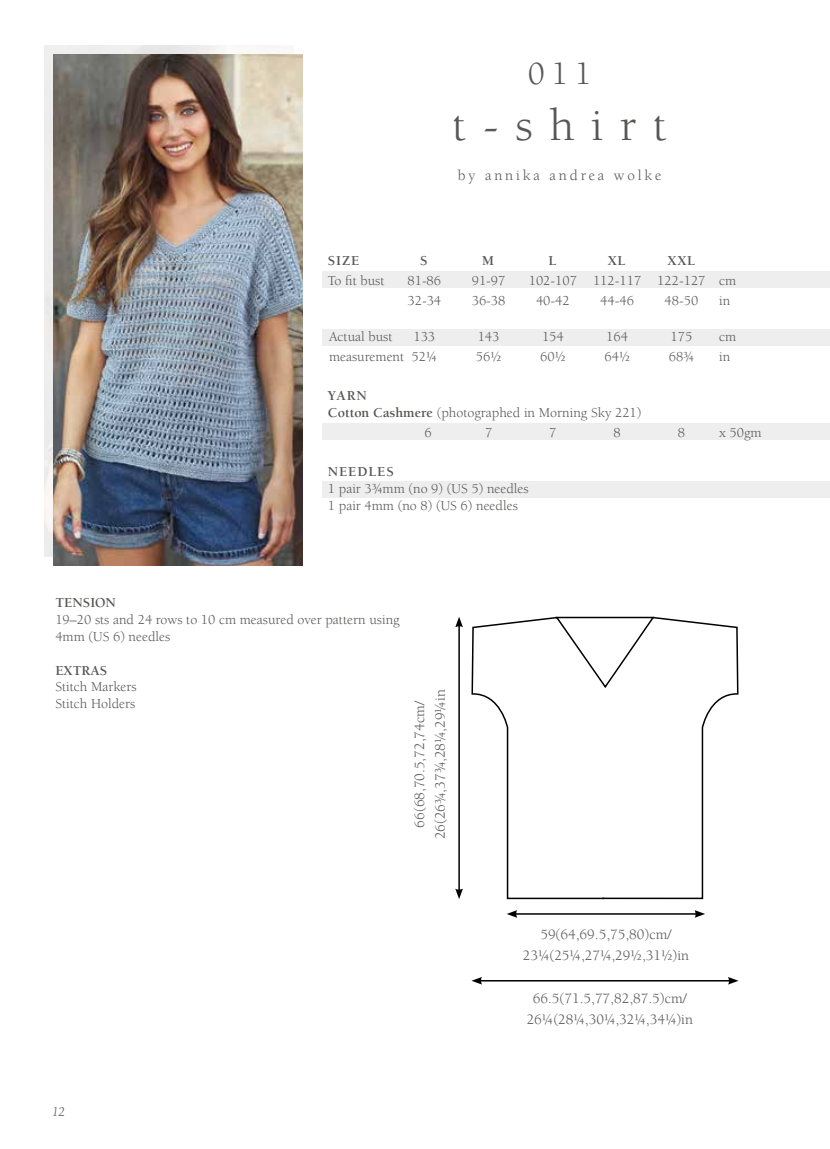
<style>
.page{position:relative;width:830px;height:1149px;background:#fff}
.page>*{position:absolute;margin:0;border:0;box-sizing:border-box;transform-origin:0 0}
.t1{font:46.5px "Berkeley Std";letter-spacing:.36em;color:#575756}
.t2{font:33px "Berkeley Std";color:#575756}
.t3{font:15px "Berkeley Std";letter-spacing:.19em;color:#575756}
.t4{font:14.7px/20.5px "Berkeley Std";color:#575756;text-align:center}
.t5{font:13.95px/16.8px "Berkeley Std";color:#575756}
.t6{font:700 13.95px "Berkeley Std";letter-spacing:.06em;color:#575756}
.t7{font:700 13.95px "Berkeley Std";color:#575756}
.t8{font:italic 13.5px "Berkeley Std";color:#575756}
.s1{font-weight:700}
</style>
<div class="page">
<img style="left:53px;top:54px;width:249px;height:511px">
<div style="left:322px;top:271px;width:507px;height:17px;background:#efeeef"></div>
<div style="left:322px;top:328px;width:507px;height:17px;background:#efeeef"></div>
<div style="left:322px;top:423px;width:507px;height:17px;background:#efeeef"></div>
<div style="left:322px;top:480px;width:507px;height:17px;background:#efeeef"></div>
<hr style="left:514px;top:912px;width:182px;height:2px;background:#000">
<svg style="left:507px;top:910px;width:10px;height:7px"></svg>
<svg style="left:694px;top:910px;width:10px;height:7px"></svg>
<hr style="left:479px;top:979px;width:251px;height:2px;background:#000">
<svg style="left:471px;top:977px;width:11px;height:7px"></svg>
<svg style="left:727px;top:977px;width:11px;height:7px"></svg>
<hr style="left:458px;top:624px;width:1px;height:266px;background:#000">
<svg style="left:455px;top:617px;width:7px;height:10px"></svg>
<svg style="left:455px;top:888px;width:7px;height:10px"></svg>
<svg style="left:471px;top:616px;width:268px;height:283px"></svg>
<h2 class="t2" style="left:527px;top:56px;width:65px">011</h2>
<h1 class="t1" style="left:452px;top:101px;width:216px">t-shirt</h1>
<p class="t3" style="left:457px;top:167px;width:205px">by annika andrea wolke</p>
<p class="t6" style="left:328px;top:253px;width:33px">SIZE</p>
<p class="t6" style="left:420px;top:253px;width:9px">S</p>
<p class="t6" style="left:482px;top:253px;width:13px">M</p>
<p class="t6" style="left:548px;top:253px;width:10px">L</p>
<p class="t6" style="left:607px;top:253px;width:19px">XL</p>
<p class="t6" style="left:667px;top:253px;width:29px">XXL</p>
<p class="t5" style="left:328px;top:272px;width:58px">To fit bust</p>
<p class="t5" style="left:407px;top:272px;width:35px">81-86</p>
<p class="t5" style="left:471px;top:272px;width:35px">91-97</p>
<p class="t5" style="left:528px;top:272px;width:209px">102-107 112-117 122-127 cm</p>
<p class="t5" style="left:407px;top:292px;width:35px">32-34</p>
<p class="t5" style="left:471px;top:292px;width:35px">36-38</p>
<p class="t5" style="left:535px;top:292px;width:35px">40-42</p>
<p class="t5" style="left:600px;top:292px;width:35px">44-46</p>
<p class="t5" style="left:664px;top:292px;width:35px">48-50</p>
<p class="t5" style="left:718px;top:292px;width:13px">in</p>
<p class="t5" style="left:413px;top:328px;width:23px">133</p>
<p class="t5" style="left:477px;top:328px;width:23px">143</p>
<p class="t5" style="left:541px;top:328px;width:23px">154</p>
<p class="t5" style="left:606px;top:328px;width:23px">164</p>
<p class="t5" style="left:670px;top:328px;width:23px">175</p>
<p class="t5" style="left:718px;top:328px;width:19px">cm</p>
<p class="t5" style="left:411px;top:348px;width:27px">52¼</p>
<p class="t5" style="left:475px;top:348px;width:26px">56½</p>
<p class="t5" style="left:540px;top:348px;width:26px">60½</p>
<p class="t5" style="left:604px;top:348px;width:26px">64½</p>
<p class="t5" style="left:668px;top:348px;width:27px">68¾</p>
<p class="t5" style="left:718px;top:348px;width:13px">in</p>
<p class="t5" style="left:328px;top:387px;width:315px"><span class="s1">YARN<br>Cotton Cashmere</span> (photographed in Morning Sky 221)</p>
<p class="t5" style="left:424px;top:424px;width:9px">6</p>
<p class="t5" style="left:485px;top:424px;width:9px">7</p>
<p class="t5" style="left:549px;top:424px;width:9px">7</p>
<p class="t5" style="left:613px;top:424px;width:9px">8</p>
<p class="t5" style="left:677px;top:424px;width:9px">8</p>
<p class="t5" style="left:718px;top:424px;width:44px">x 50gm</p>
<p class="t6" style="left:328px;top:464px;width:67px">NEEDLES</p>
<p class="t5" style="left:328px;top:480px;width:202px">1 pair 3¾mm (no 9) (US 5) needles<br>1 pair 4mm (no 8) (US 6) needles</p>
<p class="t5" style="left:329px;top:327px;width:77px;line-height:19.5px">Actual bust measurement</p>
<p class="t7" style="left:55px;top:595px;width:62px">TENSION</p>
<p class="t5" style="left:55px;top:611px;width:346px">19–20 sts and 24 rows to 10 cm measured over pattern using<br>4mm (US 6) needles</p>
<p class="t6" style="left:55px;top:662px;width:53px">EXTRAS</p>
<p class="t5" style="left:55px;top:678px;width:83px">Stitch Markers<br>Stitch Holders</p>
<p class="t4" style="left:409px;top:839px;width:151px;rotate:-90deg">66(68,70.5,72,74cm/<br>26(263/4,373/4,281/4,291/4in</p>
<p class="t8" style="left:52px;top:1103px;width:14px">12</p>
<p class="t4" style="left:522px;top:924px;width:168px">59(64,69.5,75,80)cm/<br>231/4(251/4 ,271/4 ,291/2,311/2)in</p>
<p class="t4" style="left:526px;top:988px;width:168px">66.5(71.5,77,82,87.5)cm/<br>261/4(281/4 ,301/4 ,321/4 ,341/4)in</p>
</div>
